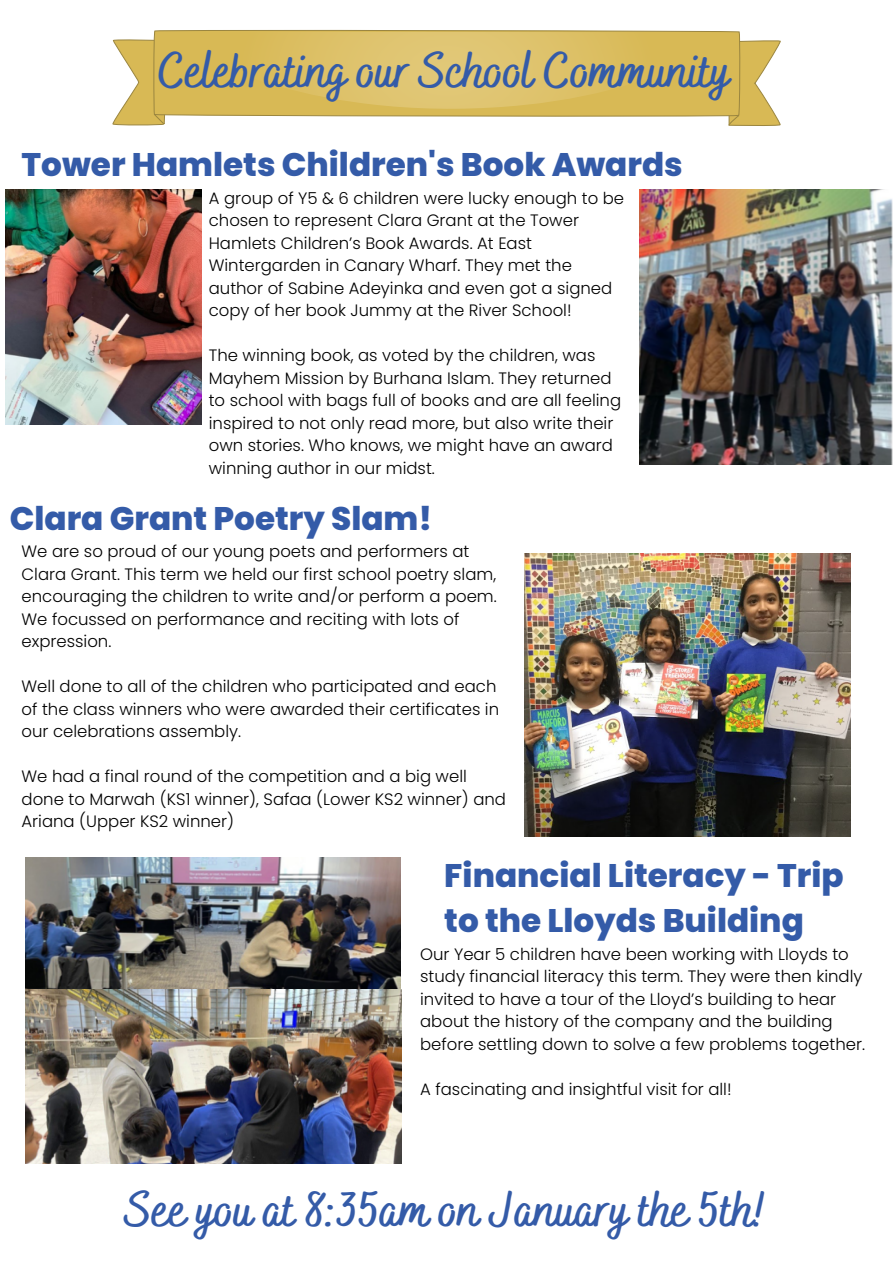
<style>
.page{position:relative;width:893px;height:1264px;background:#fff}
.page>*{position:absolute;margin:0;border:0;box-sizing:border-box;transform-origin:0 0}
.t1{font:700 49.95px "Bakerie Smooth";color:#345ba8}
.t2{font:800 32.55px/45px "Poppins";color:#345ba8}
.t3{font:300 16.5px/22.5px "Poppins";color:#000}
</style>
<div class="page">
<svg style="left:728px;top:40px;width:53px;height:86px"></svg>
<svg style="left:112px;top:39px;width:53px;height:86px"></svg>
<svg style="left:153px;top:29px;width:587px;height:88px;background:#d1ba6f"></svg>
<svg style="left:155px;top:32px;width:583px;height:78px;background:#dbbe61"></svg>
<img style="left:639px;top:190px;width:253px;height:274px">
<img style="left:5px;top:190px;width:196px;height:235px">
<img style="left:25px;top:857px;width:376px;height:306px">
<img style="left:524px;top:553px;width:326px;height:283px">
<h1 class="t1" style="left:158px;top:41px;width:573px">Celebrating our School Community</h1>
<h2 class="t2" style="left:22px;top:142px;width:662px">Tower Hamlets Children's Book Awards</h2>
<p class="t3" style="left:209px;top:187px;width:417px">A group of Y5 &amp; 6 children were lucky enough to be chosen to represent Clara Grant at the Tower Hamlets Children’s Book Awards. At East Wintergarden in Canary Wharf. They met the author of Sabine Adeyinka and even got a signed copy of her book Jummy at the River School!</p>
<p class="t3" style="left:209px;top:344px;width:414px">The winning book, as voted by the children, was Mayhem Mission by Burhana Islam. They returned to school with bags full of books and are all feeling inspired to not only read more, but also write their own stories. Who knows, we might have an award winning author in our midst.</p>
<h2 class="t2" style="left:10px;top:495px;width:424px">Clara Grant Poetry Slam!</h2>
<p class="t3" style="left:22px;top:540px;width:476px">We are so proud of our young poets and performers at Clara Grant. This term we held our first school poetry slam, encouraging the children to write and/or perform a poem.<br>We focussed on performance and reciting with lots of expression.</p>
<p class="t3" style="left:22px;top:675px;width:479px">Well done to all of the children who participated and each of the class winners who were awarded their certificates in our celebrations assembly.</p>
<p class="t3" style="left:22px;top:765px;width:486px">We had a final round of the competition and a big well done to Marwah (KS1 winner), Safaa (Lower KS2 winner) and<br>Ariana (Upper KS2 winner)</p>
<h2 class="t2" style="left:444px;top:853px;width:401px">Financial Literacy - Trip to the Lloyds Building</h2>
<p class="t3" style="left:420px;top:942px;width:446px">Our Year 5 children have been working with Lloyds to study financial literacy this term. They were then kindly invited to have a tour of the Lloyd’s building to hear about the history of the company and the building before settling down to solve a few problems together.</p>
<p class="t3" style="left:420px;top:1077px;width:313px">A fascinating and insightful visit for all!</p>
<h1 class="t1" style="left:126px;top:1180px;width:642px">See you at 8:35am on January the 5th!</h1>
</div>
